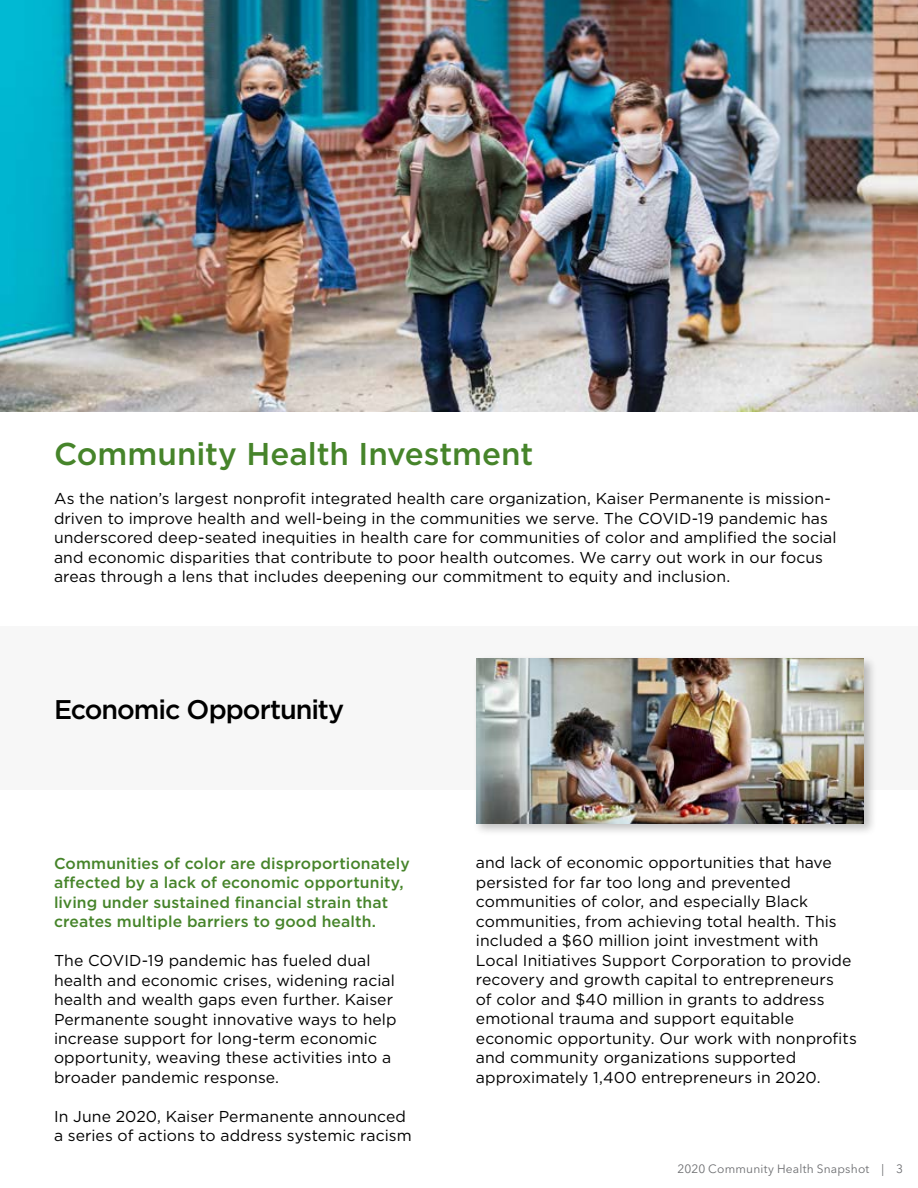
<style>
.page{position:relative;width:918px;height:1188px;background:#fff}
.page>*{position:absolute;margin:0;border:0;box-sizing:border-box;transform-origin:0 0}
.t1{font:500 31.5px "Gotham";letter-spacing:-.005em;color:#46842a}
.t2{font:500 27px "Gotham";letter-spacing:-.04em;color:#000}
.t3{font:15.75px/19.5px "Gotham";letter-spacing:.005em;color:#000}
.t4{font:500 15.75px/19.5px "Gotham";letter-spacing:.005em;color:#46842a}
.t5{font:12px "Avenir Next LT Pro";letter-spacing:.015em;color:#6d6e71}
</style>
<div class="page">
<div style="left:0;top:626px;width:918px;height:163px;background:#f7f7f7"></div>
<img style="left:0;top:0;width:918px;height:411px">
<div style="left:472px;top:655px;width:405px;height:181px;background:#000;opacity:.25"></div>
<img style="left:476px;top:659px;width:388px;height:164px">
<h2 class="t1" style="left:54px;top:433px;width:481px">Community Health Investment</h2>
<p class="t3" style="left:54px;top:488px;width:784px">As the nation’s largest nonprofit integrated health care organization, Kaiser Permanente is mission&shy;driven to improve health and well-being in the communities we serve. The COVID-19 pandemic has underscored deep-seated inequities in health care for communities of color and amplified the social and economic disparities that contribute to poor health outcomes. We carry out work in our focus areas through a lens that includes deepening our commitment to equity and inclusion.</p>
<h3 class="t2" style="left:54px;top:692px;width:292px">Economic Opportunity</h3>
<p class="t4" style="left:54px;top:853px;width:357px">Communities of color are disproportionately affected by a lack of economic opportunity, living under sustained financial strain that creates multiple barriers to good health.</p>
<p class="t3" style="left:54px;top:950px;width:344px">The COVID-19 pandemic has fueled dual health and economic crises, widening racial health and wealth gaps even further. Kaiser Permanente sought innovative ways to help increase support for long-term economic opportunity, weaving these activities into a broader pandemic response.</p>
<p class="t3" style="left:54px;top:1106px;width:359px">In June 2020, Kaiser Permanente announced a series of actions to address systemic racism</p>
<p class="t3" style="left:476px;top:853px;width:383px">and lack of economic opportunities that have persisted for far too long and prevented communities of color, and especially Black communities, from achieving total health. This included a $60 million joint investment with Local Initiatives Support Corporation to provide recovery and growth capital to entrepreneurs<br>of color and $40 million in grants to address emotional trauma and support equitable economic opportunity. Our work with nonprofits and community organizations supported approximately 1,400 entrepreneurs in 2020.</p>
<p class="t5" style="left:677px;top:1161px;width:227px">2020 Community Health Snapshot | 3</p>
</div>
